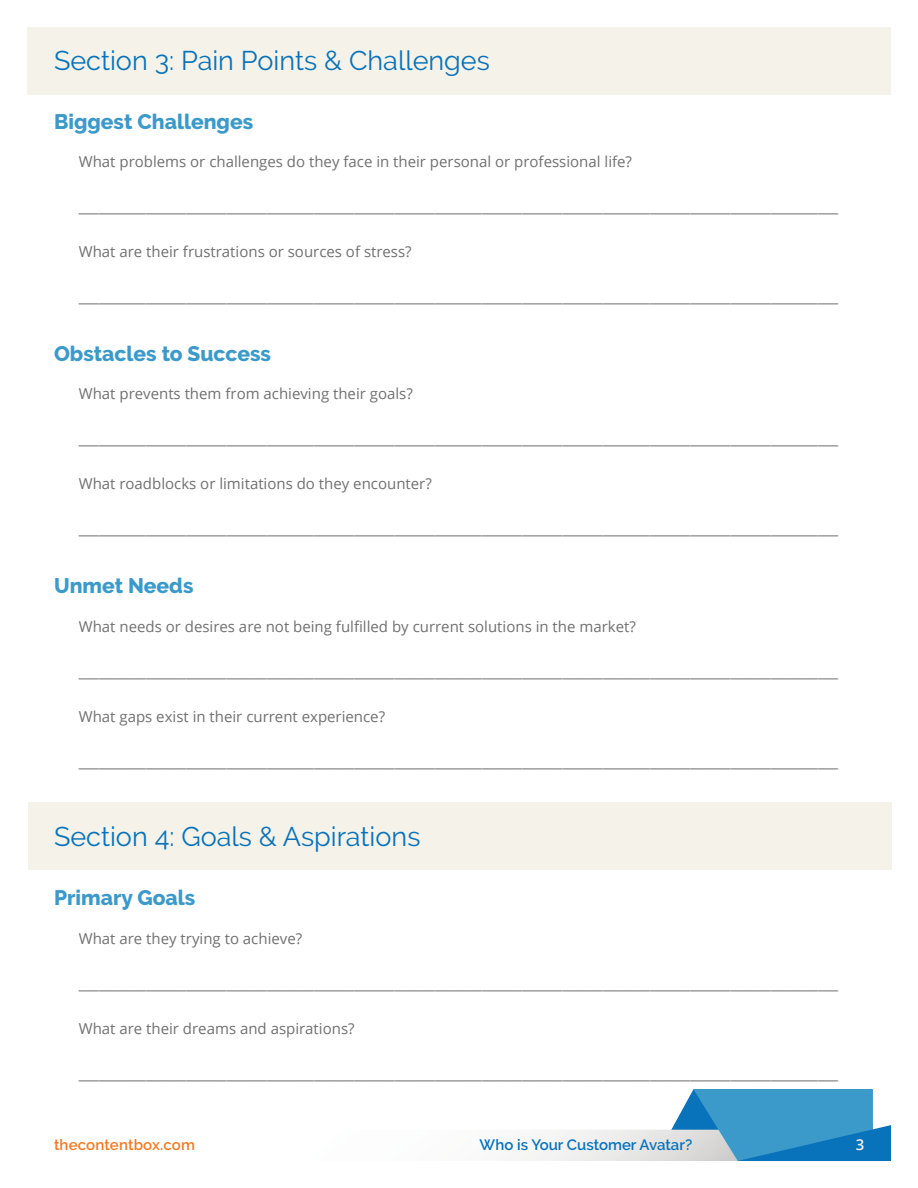
<style>
.page{position:relative;width:918px;height:1188px;background:#fff}
.page>*{position:absolute;margin:0;border:0;box-sizing:border-box;transform-origin:0 0}
.t1{font:27px "Raleway";color:#0872ba}
.t2{font:800 21px "Raleway";color:#3b9aca}
.t3{font:15px "Open Sans";color:#707070}
.t4{font:600 15px "Raleway";color:#0872ba}
.t5{font:600 15px "Raleway";letter-spacing:.01em;color:#f47a21}
.t6{font:600 15px "Open Sans";color:#f4f2e9}
</style>
<div class="page">
<svg style="left:518px;top:1089px;width:373px;height:72px"></svg>
<div style="left:27px;top:27px;width:864px;height:67px;background:#f4f2e9"></div>
<div style="left:28px;top:803px;width:864px;height:67px;background:#f4f2e9"></div>
<h1 class="t1" style="left:54px;top:45px;width:437px">Section 3: Pain Points &amp; Challenges</h1>
<h2 class="t2" style="left:54px;top:110px;width:201px">Biggest Challenges</h2>
<p class="t3" style="left:79px;top:152px;width:555px">What problems or challenges do they face in their personal or professional life?</p>
<p class="t3" style="left:79px;top:197px;width:761px">_________________________________________________________________________________________________________________</p>
<p class="t3" style="left:79px;top:242px;width:334px">What are their frustrations or sources of stress?</p>
<p class="t3" style="left:79px;top:287px;width:761px">_________________________________________________________________________________________________________________</p>
<h2 class="t2" style="left:54px;top:342px;width:219px">Obstacles to Success</h2>
<p class="t3" style="left:79px;top:384px;width:336px">What prevents them from achieving their goals?</p>
<p class="t3" style="left:79px;top:429px;width:761px">_________________________________________________________________________________________________________________</p>
<p class="t3" style="left:79px;top:474px;width:354px">What roadblocks or limitations do they encounter?</p>
<p class="t3" style="left:79px;top:519px;width:761px">_________________________________________________________________________________________________________________</p>
<h2 class="t2" style="left:54px;top:574px;width:141px">Unmet Needs</h2>
<p class="t3" style="left:79px;top:616px;width:559px">What needs or desires are not being fulfilled by current solutions in the market?</p>
<p class="t3" style="left:79px;top:661px;width:761px">_________________________________________________________________________________________________________________</p>
<p class="t3" style="left:79px;top:706px;width:308px">What gaps exist in their current experience?</p>
<p class="t3" style="left:79px;top:751px;width:761px">_________________________________________________________________________________________________________________</p>
<h1 class="t1" style="left:54px;top:821px;width:368px">Section 4: Goals &amp; Aspirations</h1>
<h2 class="t2" style="left:54px;top:886px;width:143px">Primary Goals</h2>
<p class="t3" style="left:79px;top:928px;width:225px">What are they trying to achieve?</p>
<p class="t3" style="left:79px;top:973px;width:761px">_________________________________________________________________________________________________________________</p>
<p class="t3" style="left:79px;top:1018px;width:277px">What are their dreams and aspirations?</p>
<p class="t3" style="left:79px;top:1063px;width:761px">_________________________________________________________________________________________________________________</p>
<p class="t5" style="left:54px;top:1136px;width:143px">thecontentbox.com</p>
<p class="t4" style="left:480px;top:1136px;width:214px">Who is Your Customer Avatar?</p>
<p class="t6" style="left:856px;top:1134px;width:10px">3</p>
</div>
